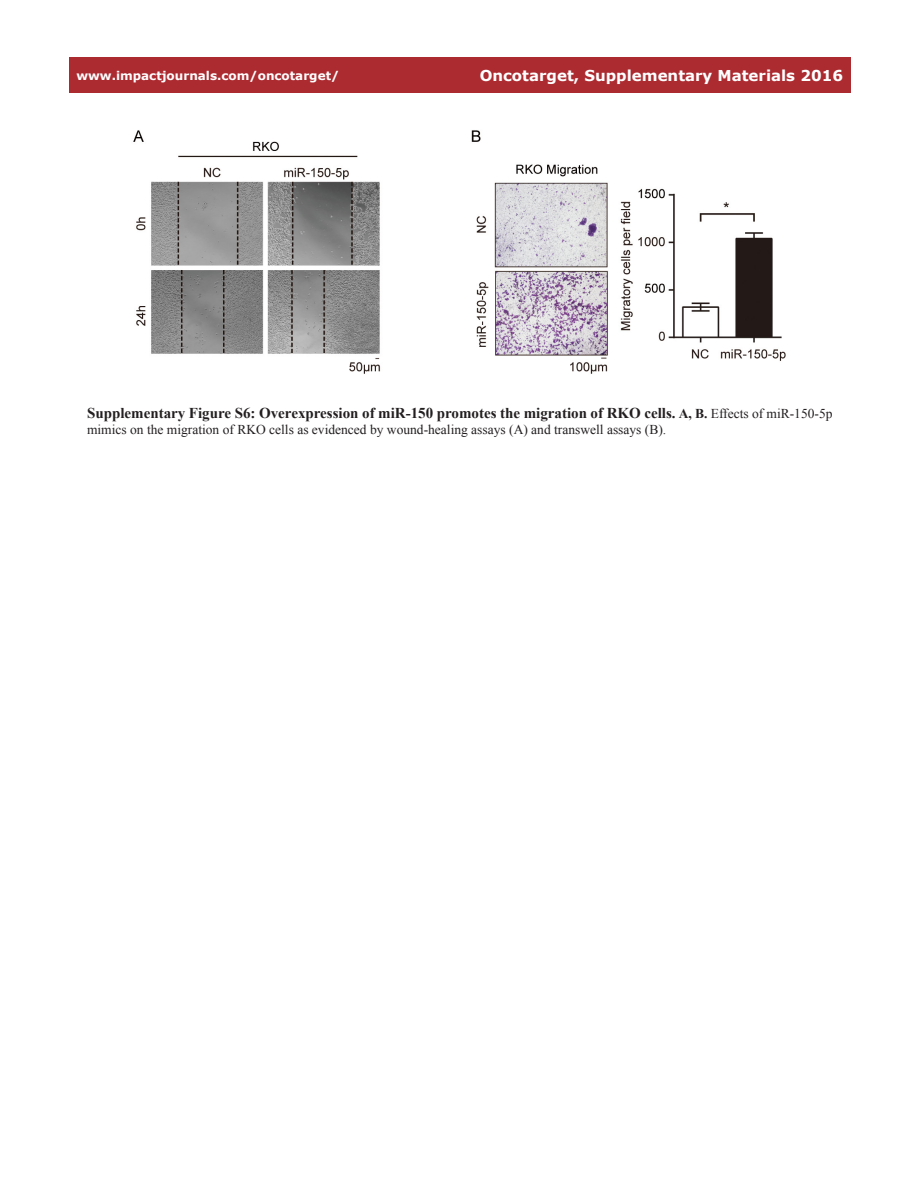
<style>
.page{position:relative;width:918px;height:1188px;background:#fff}
.page>*{position:absolute;margin:0;border:0;box-sizing:border-box;transform-origin:0 0}
.figuretext{font:700 15px "Times New Roman";color:#231f20}
.t1{font:700 15px "Verdana";color:#fff}
.figuretext-2{font:13.5px "Times New Roman";color:#231f20}
.t2{font:700 12px "Verdana";color:#fff}
.s1{font-size:13.5px}
.s2{font-weight:400;font-size:13.5px}
</style>
<div class="page">
<div style="left:69px;top:57px;width:781px;height:36px;background:#ac2b31"></div>
<img style="left:133px;top:130px;width:653px;height:244px">
<p class="t2" style="left:76px;top:67px;width:264px">www.impactjournals.com/oncotarget/</p>
<p class="t1" style="left:480px;top:65px;width:365px">Oncotarget, Supplementary Materials 2016</p>
<p class="figuretext" style="left:87px;top:402px;width:747px">Supplementary Figure S6: Overexpression of miR-150 promotes the migration of RKO cells. <span class="s1">A, B.</span> <span class="s2">Effects of miR-150-5p</span></p>
<p class="figuretext-2" style="left:87px;top:420px;width:581px">mimics on the migration of RKO cells as evidenced by wound-healing assays (A) and transwell assays (B).</p>
</div>
